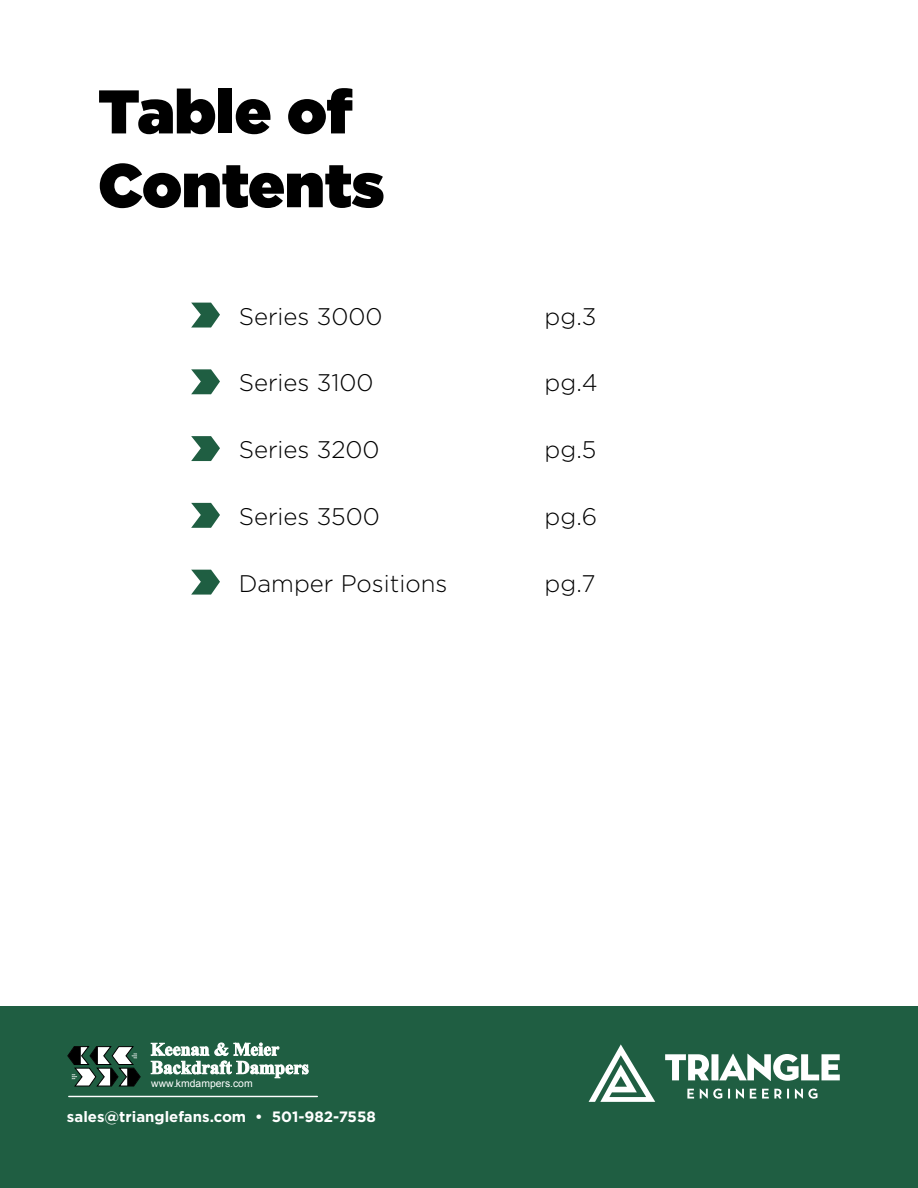
<style>
.page{position:relative;width:918px;height:1188px;background:#fff}
.page>*{position:absolute;margin:0;border:0;box-sizing:border-box;transform-origin:0 0}
.t1{font:900 61.5px/73.8px "Gotham";color:#000}
.t2{font:300 24px "Gotham";color:#000}
.t3{font:700 15px "Gotham";color:#fff}
.t4{font:10.35px "Arial";color:#fff}
</style>
<div class="page">
<div style="left:0;top:1007px;width:918px;height:181px;background:#1f5e42"></div>
<svg style="left:191px;top:303px;width:29px;height:25px"></svg>
<svg style="left:191px;top:503px;width:29px;height:25px"></svg>
<svg style="left:191px;top:369px;width:29px;height:25px"></svg>
<svg style="left:191px;top:570px;width:29px;height:25px"></svg>
<svg style="left:191px;top:436px;width:29px;height:25px"></svg>
<svg style="left:589px;top:1044px;width:251px;height:58px"></svg>
<svg style="left:151px;top:1042px;width:158px;height:36px"></svg>
<hr style="left:69px;top:1096px;width:248px;height:1px;background:#fff">
<svg style="left:67px;top:1046px;width:74px;height:40px"></svg>
<h1 class="t1" style="left:98px;top:74px;width:288px">Table of<br>Contents</h1>
<p class="t2" style="left:239px;top:301px;width:145px">Series 3000</p>
<p class="t2" style="left:545px;top:301px;width:53px">pg.3</p>
<p class="t2" style="left:239px;top:368px;width:136px">Series 3100</p>
<p class="t2" style="left:545px;top:368px;width:55px">pg.4</p>
<p class="t2" style="left:239px;top:434px;width:142px">Series 3200</p>
<p class="t2" style="left:545px;top:434px;width:53px">pg.5</p>
<p class="t2" style="left:239px;top:501px;width:143px">Series 3500</p>
<p class="t2" style="left:545px;top:501px;width:54px">pg.6</p>
<p class="t2" style="left:239px;top:568px;width:210px">Damper Positions</p>
<p class="t2" style="left:545px;top:568px;width:52px">pg.7</p>
<p class="t4" style="left:151px;top:1076px;width:103px">www.kmdampers.com</p>
<p class="t3" style="left:67px;top:1107px;width:311px">sales@trianglefans.com • 501-982-7558</p>
</div>
